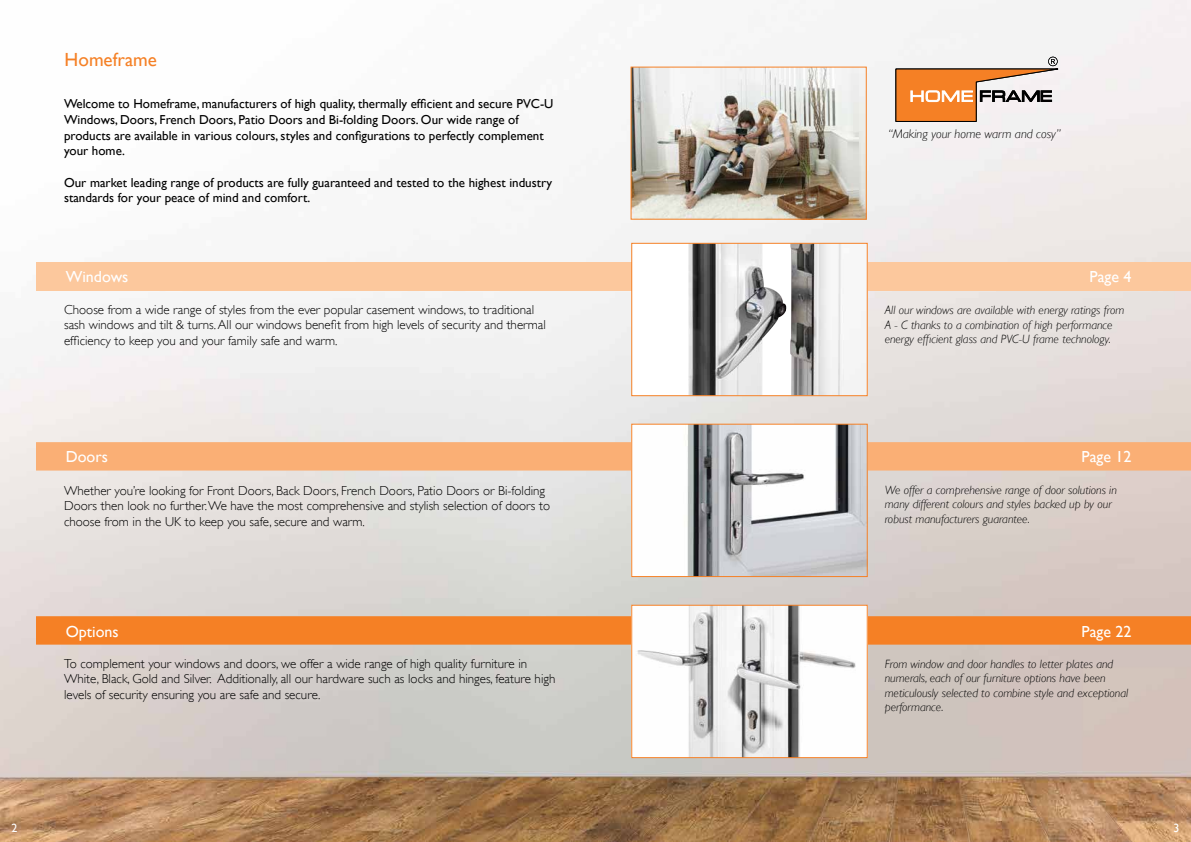
<style>
.page{position:relative;width:1191px;height:842px;background:#fff}
.page>*{position:absolute;margin:0;border:0;box-sizing:border-box;transform-origin:0 0}
.t1{font:19px "Gill Sans";color:#f58025}
.t2{font:16px "Gill Sans";color:#fff}
.t3{font:300 13px/15.6px "Gill Sans";color:#000}
.t4{font:13px/15.6px "Gill Sans";color:#000}
.t5{font:italic 300 12.7px "Gill Sans";color:#000}
.t6{font:italic 300 12px/14.4px "Gill Sans";color:#000}
.t7{font:12px "Gill Sans";color:#fff}
</style>
<div class="page">
<img style="left:0;top:0;width:1191px;height:842px">
<div style="left:36px;top:263px;width:1155px;height:28px;background:#fcc89d"></div>
<div style="left:632px;top:243px;width:235px;height:153px;background:#fff"></div>
<img style="left:688px;top:245px;width:177px;height:149px">
<div style="left:631px;top:243px;width:236px;height:153px;border:1px solid #f58025"></div>
<svg style="left:36px;top:442px;width:1155px;height:29px"></svg>
<img style="left:633px;top:426px;width:232px;height:149px">
<div style="left:631px;top:424px;width:236px;height:153px;border:1px solid #f58025"></div>
<svg style="left:36px;top:616px;width:1155px;height:29px"></svg>
<img style="left:633px;top:607px;width:232px;height:149px">
<div style="left:631px;top:605px;width:236px;height:153px;border:1px solid #f58025"></div>
<img style="left:632px;top:69px;width:232px;height:149px">
<div style="left:630px;top:67px;width:236px;height:153px;border:1px solid #f58025"></div>
<svg style="left:895px;top:57px;width:175px;height:65px"></svg>
<h1 class="t1" style="left:65px;top:49px;width:94px">Homeframe</h1>
<p class="t4" style="left:64px;top:97px;width:491px">Welcome to Homeframe, manufacturers of high quality, thermally efficient and secure PVC-U Windows, Doors, French Doors, Patio Doors and Bi-folding Doors. Our wide range of products are available in various colours, styles and configurations to perfectly complement your home.</p>
<p class="t4" style="left:64px;top:175px;width:490px">Our market leading range of products are fully guaranteed and tested to the highest industry standards for your peace of mind and comfort.</p>
<p class="t2" style="left:66px;top:267px;width:64px">Windows</p>
<p class="t3" style="left:64px;top:301px;width:483px">Choose from a wide range of styles from the ever popular casement windows, to traditional sash windows and tilt &amp; turns. All our windows benefit from high levels of security and thermal efficiency to keep you and your family safe and warm.</p>
<p class="t2" style="left:66px;top:447px;width:44px">Doors</p>
<p class="t3" style="left:64px;top:482px;width:487px">Whether you’re looking for Front Doors, Back Doors, French Doors, Patio Doors or Bi-folding<br>Doors then look no further. We have the most comprehensive and stylish selection of doors to choose from in the UK to keep you safe, secure and warm.</p>
<p class="t2" style="left:66px;top:623px;width:54px">Options</p>
<p class="t3" style="left:64px;top:655px;width:493px">To complement your windows and doors, we offer a wide range of high quality furniture in<br>White, Black, Gold and Silver. Additionally, all our hardware such as locks and hinges, feature high levels of security ensuring you are safe and secure.</p>
<p class="t5" style="left:888px;top:126px;width:174px">“Making your home warm and cosy”</p>
<p class="t2" style="left:1089px;top:267px;width:43px">Page 4</p>
<p class="t6" style="left:884px;top:303px;width:241px">All our windows are available with energy ratings from<br>A - C thanks to a combination of high performance energy efficient glass and PVC-U frame technology.</p>
<p class="t2" style="left:1081px;top:447px;width:51px">Page 12</p>
<p class="t6" style="left:884px;top:483px;width:234px">We offer a comprehensive range of door solutions in many different colours and styles backed up by our robust manufacturers guarantee.</p>
<p class="t2" style="left:1081px;top:623px;width:51px">Page 22</p>
<p class="t6" style="left:884px;top:657px;width:245px">From window and door handles to letter plates and numerals, each of our furniture options have been meticulously selected to combine style and exceptional performance.</p>
<p class="t7" style="left:11px;top:821px;width:8px">2</p>
<p class="t7" style="left:1173px;top:821px;width:7px">3</p>
</div>
